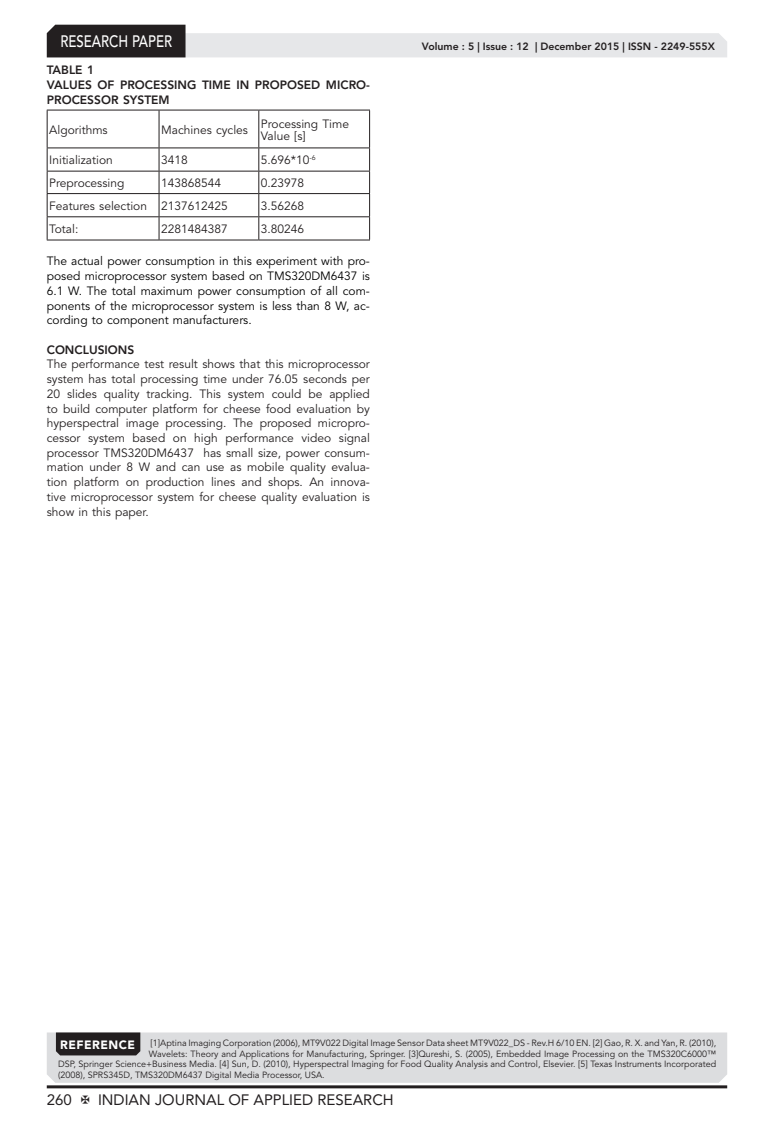
<style>
.page{position:relative;width:774px;height:1136px;background:#fff}
.page>*{position:absolute;margin:0;border:0;box-sizing:border-box;transform-origin:0 0}
.t1{font:500 16.5px "Avenir LT Std";color:#fff;scale:.8 1}
.t2{font:15px "Avenir LT Std";color:#231f20}
.IJAR_Body_Text{font:12px/14.7px "Avenir LT Std";color:#231f20;text-align:justify}
.IJAR_Body_Text-2{font:12px/14.7px "Avenir LT Std";color:#000;text-align:justify}
.IJAR_Table{font:12px/12px "Avenir LT Std";color:#231f20}
.IJAR_Bold{font:800 12px/14.7px "Avenir LT Std";color:#231f20}
.t3{font:900 12px "Avenir LT Std";letter-spacing:.04em;color:#fff}
.t4{font:800 10.5px "Avenir LT Std";color:#231f20}
.IJAR_Reference{font:9px "Avenir LT Std";color:#231f20}
</style>
<div class="page">
<hr style="left:47px;top:1085px;width:680px;height:3px;background:#231f20">
<svg style="left:47px;top:25px;width:680px;height:32px"></svg>
<svg style="left:48px;top:111px;width:321px;height:128px"></svg>
<hr style="left:159px;top:110px;width:1px;height:37px;background:#231f20">
<hr style="left:258px;top:110px;width:1px;height:37px;background:#231f20">
<hr style="left:47px;top:147px;width:112px;height:1px;background:#231f20">
<hr style="left:159px;top:147px;width:100px;height:1px;background:#231f20">
<hr style="left:259px;top:147px;width:111px;height:1px;background:#231f20">
<hr style="left:47px;top:171px;width:112px;height:1px;background:#231f20">
<hr style="left:159px;top:171px;width:100px;height:1px;background:#231f20">
<hr style="left:259px;top:171px;width:111px;height:1px;background:#231f20">
<hr style="left:47px;top:193px;width:112px;height:1px;background:#231f20">
<hr style="left:159px;top:193px;width:100px;height:1px;background:#231f20">
<hr style="left:259px;top:193px;width:111px;height:1px;background:#231f20">
<hr style="left:47px;top:216px;width:112px;height:1px;background:#231f20">
<hr style="left:159px;top:216px;width:100px;height:1px;background:#231f20">
<svg style="left:159px;top:148px;width:1px;height:91px"></svg>
<hr style="left:259px;top:216px;width:111px;height:1px;background:#231f20">
<svg style="left:258px;top:148px;width:1px;height:91px"></svg>
<hr style="left:47px;top:110px;width:112px;height:1px;background:#231f20">
<hr style="left:47px;top:110px;width:1px;height:37px;background:#231f20">
<hr style="left:159px;top:110px;width:100px;height:1px;background:#231f20">
<hr style="left:259px;top:110px;width:111px;height:1px;background:#231f20">
<hr style="left:369px;top:110px;width:1px;height:37px;background:#231f20">
<svg style="left:47px;top:148px;width:1px;height:91px"></svg>
<svg style="left:369px;top:148px;width:1px;height:91px"></svg>
<hr style="left:47px;top:239px;width:112px;height:1px;background:#231f20">
<hr style="left:159px;top:239px;width:100px;height:1px;background:#231f20">
<hr style="left:259px;top:239px;width:111px;height:1px;background:#231f20">
<svg style="left:47px;top:1032px;width:680px;height:50px;background:#d2d3d4"></svg>
<h1 class="t1" style="left:60px;top:32px;width:141px">RESEARCH PAPER</h1>
<p class="IJAR_Bold" style="left:47px;top:63px;width:49px">TABLE 1</p>
<p class="IJAR_Bold" style="left:47px;top:77px;width:325px">VALUES OF PROCESSING TIME IN PROPOSED MICRO-<br>PROCESSOR SYSTEM</p>
<p class="IJAR_Table" style="left:49px;top:124px;width:60px">Algorithms</p>
<p class="IJAR_Table" style="left:161px;top:124px;width:88px">Machines cycles</p>
<p class="IJAR_Table" style="left:261px;top:118px;width:90px">Processing Time<br>Value [s]</p>
<p class="IJAR_Table" style="left:49px;top:154px;width:65px">Initialization</p>
<p class="IJAR_Table" style="left:161px;top:154px;width:28px">3418</p>
<p class="IJAR_Table" style="left:261px;top:154px;width:56px">5.696*10<sup>-6</sup></p>
<p class="IJAR_Table" style="left:49px;top:177px;width:77px">Preprocessing</p>
<p class="IJAR_Table" style="left:161px;top:177px;width:62px">143868544</p>
<p class="IJAR_Table" style="left:261px;top:177px;width:45px">0.23978</p>
<p class="IJAR_Table" style="left:49px;top:200px;width:99px">Features selection</p>
<p class="IJAR_Table" style="left:161px;top:200px;width:68px">2137612425</p>
<p class="IJAR_Table" style="left:261px;top:200px;width:45px">3.56268</p>
<p class="IJAR_Table" style="left:49px;top:223px;width:31px">Total:</p>
<p class="IJAR_Table" style="left:161px;top:223px;width:68px">2281484387</p>
<p class="IJAR_Table" style="left:261px;top:223px;width:45px">3.80246</p>
<p class="IJAR_Body_Text-2" style="left:47px;top:254px;width:325px">The actual power consumption in this experiment with pro&shy;posed microprocessor system based on TMS320DM6437 is 6.1 W. The total maximum power consumption of all com&shy;ponents of the microprocessor system is less than 8 W, ac&shy;cording to component manufacturers.</p>
<p class="IJAR_Bold" style="left:47px;top:342px;width:89px">CONCLUSIONS</p>
<p class="IJAR_Body_Text" style="left:47px;top:357px;width:325px">The performance test result shows that this microprocessor system has total processing time under 76.05 seconds per 20 slides quality tracking. This system could be applied to build computer platform for cheese food evaluation by hyperspectral image processing. The proposed micropro&shy;cessor system based on high performance video signal processor TMS320DM6437 has small size, power consum&shy;mation under 8 W and can use as mobile quality evalua&shy;tion platform on production lines and shops. An innova&shy;tive microprocessor system for cheese quality evaluation is show in this paper.</p>
<p class="t4" style="left:422px;top:41px;width:294px">Volume : 5 | Issue : 12 | December 2015 | ISSN - 2249-555X</p>
<p class="t3" style="left:60px;top:1036px;width:76px">REFERENCE</p>
<p class="IJAR_Reference" style="left:150px;top:1038px;width:567px">[1]Aptina Imaging Corporation (2006), MT9V022 Digital Image Sensor Data sheet MT9V022_DS - Rev.H 6/10 EN. [2] Gao, R. X. and Yan, R. (2010),</p>
<p class="IJAR_Reference" style="left:149px;top:1048px;width:569px">Wavelets: Theory and Applications for Manufacturing, Springer. [3]Qureshi, S. (2005), Embedded Image Processing on the TMS320C6000™</p>
<p class="IJAR_Reference" style="left:58px;top:1059px;width:660px">DSP, Springer Science+Business Media. [4] Sun, D. (2010), Hyperspectral Imaging for Food Quality Analysis and Control, Elsevier. [5] Texas Instruments Incorporated</p>
<p class="IJAR_Reference" style="left:58px;top:1069px;width:268px">(2008), SPRS345D, TMS320DM6437 Digital Media Processor, USA.</p>
<p class="t2" style="left:47px;top:1090px;width:27px">260</p>
<p class="t2" style="left:98px;top:1090px;width:297px">INDIAN JOURNAL OF APPLIED RESEARCH</p>
</div>
